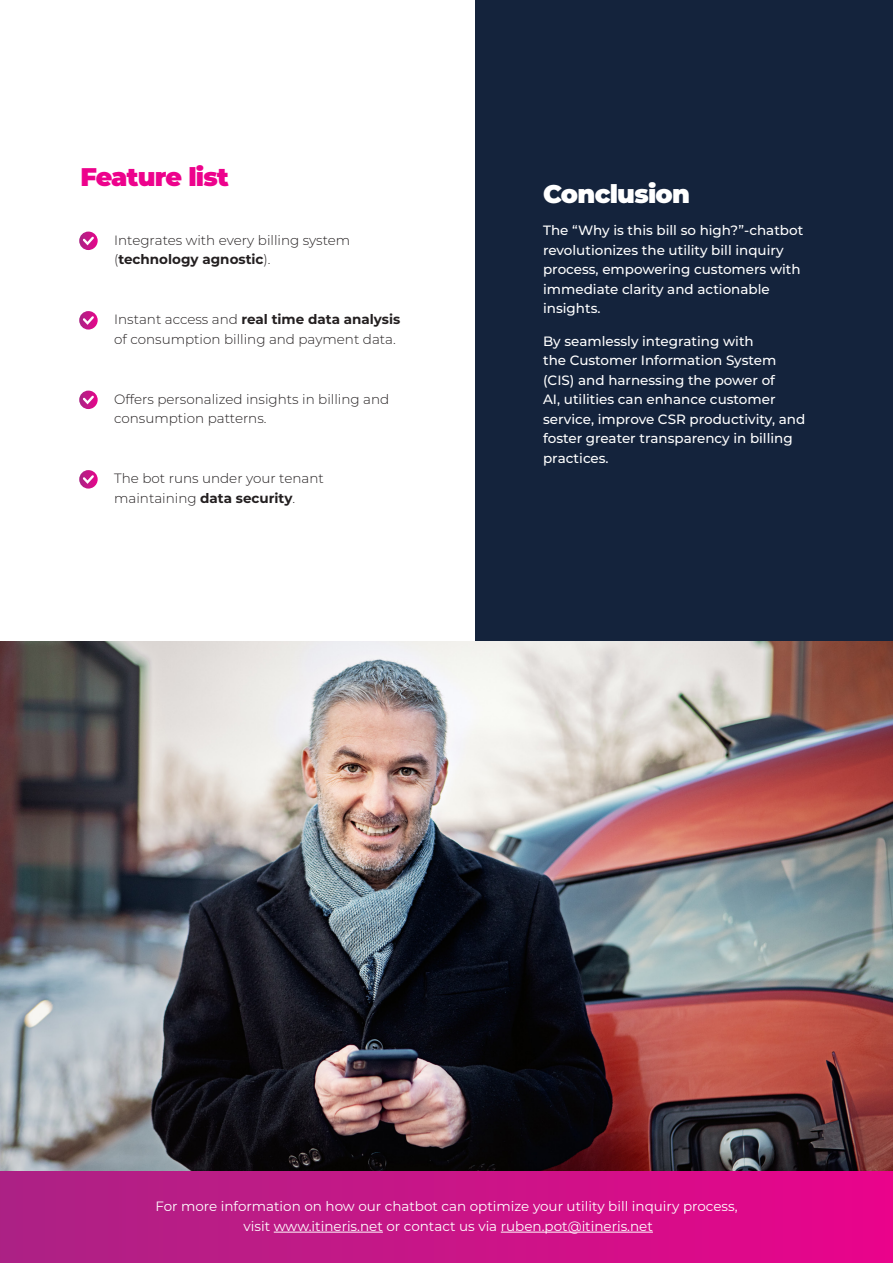
<style>
.page{position:relative;width:893px;height:1263px;background:#fff}
.page>*{position:absolute;margin:0;border:0;box-sizing:border-box;transform-origin:0 0}
.t1{font:900 25.5px "Montserrat";letter-spacing:-.03em;color:#ed028c}
.t2{font:900 25.5px "Montserrat";letter-spacing:-.03em;color:#fff}
.Plain_text{font:500 13.5px/19.5px "Montserrat";color:#fff}
.Plain_text-2{font:300 13.5px/19.5px "Montserrat";color:#231f20}
.Plain_text-3{font:13.5px/19.5px "Montserrat";color:#fff;text-align:center}
.Plain_text-4{font:600 13.5px "Montserrat";color:#fff}
.s1{font-weight:700}
</style>
<div class="page">
<div style="left:476px;top:0;width:417px;height:641px;background:#14233c"></div>
<svg style="left:79px;top:232px;width:19px;height:18px"></svg>
<svg style="left:79px;top:311px;width:19px;height:19px"></svg>
<svg style="left:79px;top:391px;width:19px;height:18px"></svg>
<svg style="left:79px;top:470px;width:19px;height:19px"></svg>
<img style="left:0;top:641px;width:893px;height:530px">
<div style="left:0;top:1171px;width:893px;height:92px;background:linear-gradient(to right,#ab2485,#e8058b)"></div>
<hr style="left:274px;top:1232px;width:109px;height:1px;background:#fff">
<hr style="left:501px;top:1232px;width:152px;height:1px;background:#fff">
<p class="t1" style="left:80px;top:158px;width:150px">Feature list</p>
<p class="Plain_text-2" style="left:114px;top:230px;width:238px">Integrates with every billing system (<span class="s1">technology agnostic</span>).</p>
<p class="Plain_text-2" style="left:114px;top:309px;width:288px">Instant access and <span class="s1">real time data analysis </span>of consumption billing and payment data.</p>
<p class="Plain_text-2" style="left:114px;top:389px;width:277px">Offers personalized insights in billing and consumption patterns.</p>
<p class="Plain_text-2" style="left:114px;top:468px;width:211px">The bot runs under your tenant maintaining <span class="s1">data security</span>.</p>
<p class="t2" style="left:543px;top:175px;width:148px">Conclusion</p>
<p class="Plain_text" style="left:543px;top:220px;width:262px">The “Why is this bill so high?”-chatbot revolutionizes the utility bill inquiry process, empowering customers with immediate clarity and actionable insights.</p>
<p class="Plain_text" style="left:543px;top:331px;width:264px">By seamlessly integrating with<br>the Customer Information System (CIS) and harnessing the power of<br>AI, utilities can enhance customer service, improve CSR productivity, and foster greater transparency in billing practices.</p>
<p class="Plain_text-3" style="left:155px;top:1196px;width:584px">For more information on how our chatbot can optimize your utility bill inquiry process, visit www.itineris.net or contact us via ruben.pot@itineris.net</p>
<p class="Plain_text-4" style="left:339px;top:1218px;width:217px">For more info: www.itineris.net</p>
</div>
